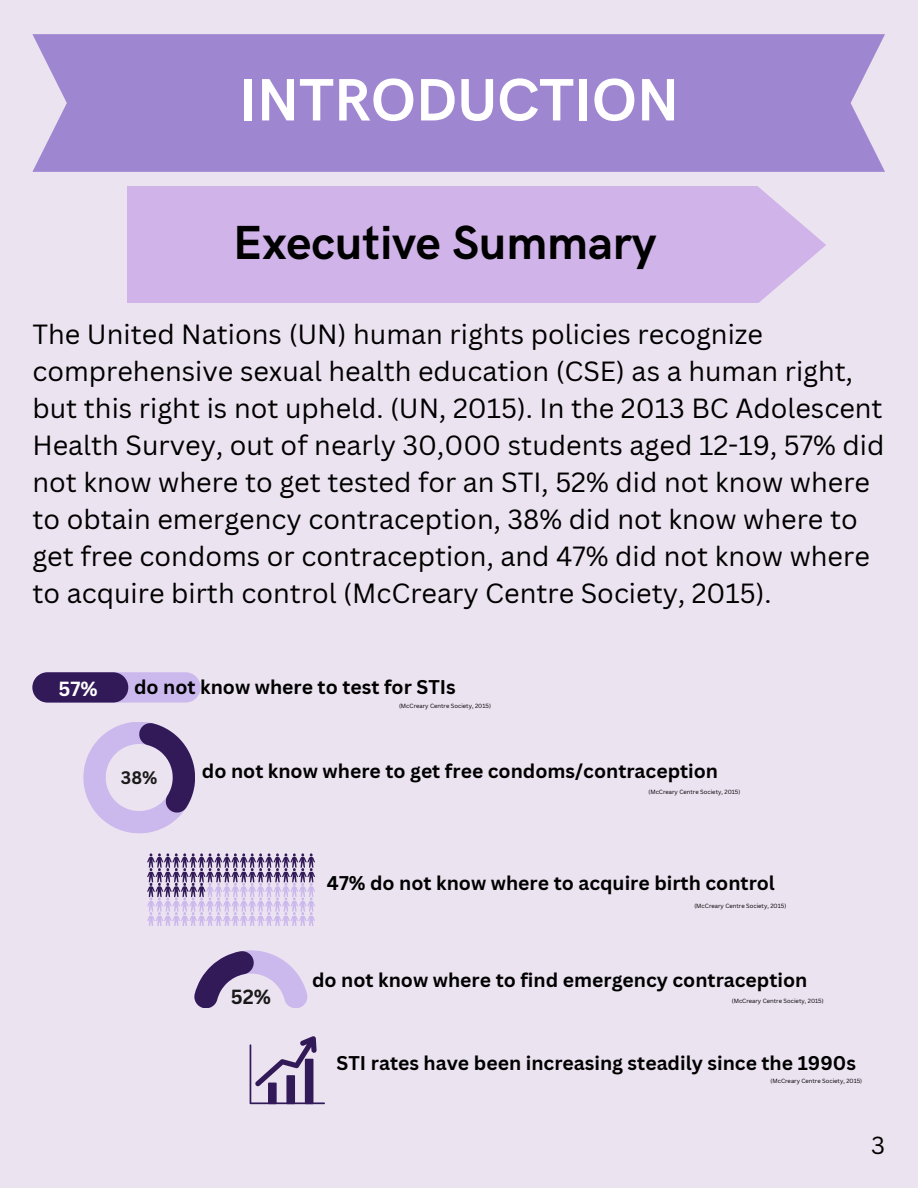
<style>
.page{position:relative;width:918px;height:1188px;background:#ece3f1}
.page>*{position:absolute;margin:0;border:0;box-sizing:border-box;transform-origin:0 0}
.t1{font:700 60px "HK Grotesk";color:#fff}
.t2{font:700 48px "HK Grotesk";color:#000}
.t3{font:27px/37.2px "Canva Sans";color:#000}
.t4{font:24px "Canva Sans";color:#000}
.t5{font:700 19.95px "Canva Sans";color:#fff}
.t6{font:700 19.95px "Canva Sans";color:#191919}
.t7{font:700 19.35px "Canva Sans";color:#000}
.t8{font:700 17.7px "Canva Sans";color:#191919}
.t9{font:5.85px "Canva Sans";color:#000}
</style>
<div class="page">
<div style="left:32px;top:34px;width:852px;height:138px;background:#9f86d1"></div>
<div style="left:127px;top:186px;width:699px;height:116px;background:#d0b3e8"></div>
<svg style="left:32px;top:672px;width:169px;height:31px"></svg>
<svg style="left:194px;top:950px;width:113px;height:58px"></svg>
<svg style="left:83px;top:722px;width:112px;height:111px"></svg>
<svg style="left:147px;top:853px;width:42px;height:15px"></svg>
<svg style="left:206px;top:883px;width:42px;height:14px"></svg>
<svg style="left:250px;top:1036px;width:75px;height:68px"></svg>
<div style="left:268px;top:1083px;width:9px;height:21px;background:#311a57"></div>
<h1 class="t1" style="left:239px;top:66px;width:442px">INTRODUCTION</h1>
<h2 class="t2" style="left:233px;top:216px;width:425px">Executive Summary</h2>
<p class="t3" style="left:32px;top:314px;width:854px">The United Nations (UN) human rights policies recognize comprehensive sexual health education (CSE) as a human right, but this right is not upheld. (UN, 2015). In the 2013 BC Adolescent Health Survey, out of nearly 30,000 students aged 12-19, 57% did not know where to get tested for an STI, 52% did not know where to obtain emergency contraception, 38% did not know where to get free condoms or contraception, and 47% did not know where to acquire birth control (McCreary Centre Society, 2015).</p>
<p class="t5" style="left:58px;top:675px;width:41px">57%</p>
<p class="t7" style="left:134px;top:673px;width:323px">do not know where to test for STIs</p>
<p class="t9" style="left:399px;top:702px;width:93px">(McCreary Centre Society, 2015)</p>
<p class="t8" style="left:121px;top:765px;width:38px">38%</p>
<p class="t7" style="left:202px;top:757px;width:518px">do not know where to get free condoms/contraception</p>
<p class="t9" style="left:648px;top:787px;width:93px">(McCreary Centre Society, 2015)</p>
<p class="t7" style="left:327px;top:869px;width:449px">47% do not know where to acquire birth control</p>
<p class="t6" style="left:231px;top:983px;width:42px">52%</p>
<p class="t9" style="left:694px;top:901px;width:93px">(McCreary Centre Society, 2015)</p>
<p class="t7" style="left:312px;top:967px;width:497px">do not know where to find emergency contraception</p>
<p class="t9" style="left:732px;top:997px;width:93px">(McCreary Centre Society, 2015)</p>
<p class="t7" style="left:337px;top:1050px;width:521px">STI rates have been increasing steadily since the 1990s</p>
<p class="t9" style="left:771px;top:1076px;width:93px">(McCreary Centre Society, 2015)</p>
<p class="t4" style="left:871px;top:1128px;width:15px">3</p>
</div>
